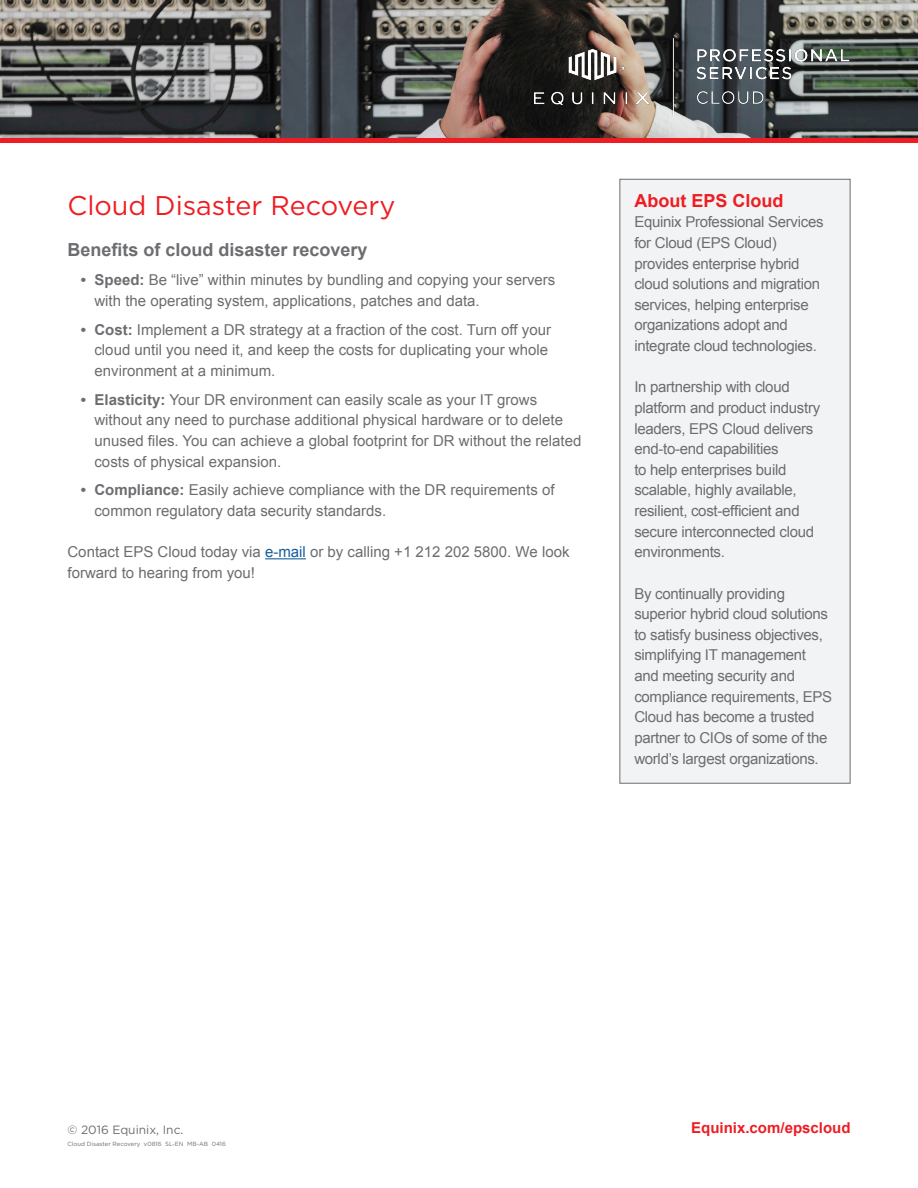
<style>
.page{position:relative;width:918px;height:1188px;background:#fff}
.page>*{position:absolute;margin:0;border:0;box-sizing:border-box;transform-origin:0 0}
.Call_Out{font:27px "Gotham";color:#ee1d23}
.Body_Title_1_Space{font:700 18px "Arial";color:#6c6d70}
.Side_Bar_Title{font:700 18px "Arial";color:#ee1d23}
.Body_Copy{font:15px/20.7px "Arial";color:#6c6d70}
.Body_Copy-2{font:15px/20.7px "Arial";letter-spacing:-.02em;color:#6c6d70}
.t1{font:700 15px "Arial";color:#ee1d23}
.Copyright{font:12px "Gotham";color:#6c6d70}
.Copyright_Code{font:6px "Gotham";color:#6c6d70}
.s1{font-weight:700}
.s2{color:#175d9e}
</style>
<div class="page">
<img style="left:0;top:0;width:918px;height:138px">
<img style="left:535px;top:38px;width:316px;height:78px">
<hr style="left:265px;top:558px;width:41px;height:1px;background:#175d9e">
<div style="left:620px;top:179px;width:230px;height:605px;background:#f2f3f4"></div>
<div style="left:0;top:138px;width:918px;height:5px;background:#ee1d23"></div>
<p class="Call_Out" style="left:67px;top:188px;width:329px">Cloud Disaster Recovery</p>
<p class="Body_Title_1_Space" style="left:67px;top:238px;width:302px">Benefits of cloud disaster recovery</p>
<p class="Body_Copy" style="left:94px;top:270px;width:462px;text-indent:-14px"><span class="s1">• Speed:</span> Be “live” within minutes by bundling and copying your servers with the operating system, applications, patches and data.</p>
<p class="Body_Copy" style="left:94px;top:319px;width:458px;text-indent:-14px"><span class="s1">• Cost:</span> Implement a DR strategy at a fraction of the cost. Turn off your cloud until you need it, and keep the costs for duplicating your whole environment at a minimum.</p>
<p class="Body_Copy" style="left:94px;top:389px;width:488px;text-indent:-14px"><span class="s1">• Elasticity:</span> Your DR environment can easily scale as your IT grows without any need to purchase additional physical hardware or to delete unused files. You can achieve a global footprint for DR without the related costs of physical expansion.</p>
<p class="Body_Copy" style="left:94px;top:480px;width:462px;text-indent:-14px"><span class="s1">• Compliance:</span> Easily achieve compliance with the DR requirements of common regulatory data security standards.</p>
<p class="Body_Copy" style="left:67px;top:542px;width:504px">Contact EPS Cloud today via <span class="s2">e-mail</span> or by calling +1 212 202 5800. We look forward to hearing from you!</p>
<p class="Side_Bar_Title" style="left:634px;top:188px;width:151px">About EPS Cloud</p>
<p class="Body_Copy-2" style="left:634px;top:212px;width:191px">Equinix Professional Services for Cloud (EPS Cloud) provides enterprise hybrid cloud solutions and migration services, helping enterprise organizations adopt and integrate cloud technologies.</p>
<p class="Body_Copy-2" style="left:634px;top:377px;width:187px">In partnership with cloud platform and product industry leaders, EPS Cloud delivers end-to-end capabilities<br>to help enterprises build scalable, highly available, resilient, cost-efficient and secure interconnected cloud environments.</p>
<p class="Body_Copy-2" style="left:634px;top:583px;width:199px">By continually providing superior hybrid cloud solutions to satisfy business objectives, simplifying IT management and meeting security and compliance requirements, EPS<br>Cloud has become a trusted partner to CIOs of some of the world’s largest organizations.</p>
<p class="Copyright" style="left:67px;top:1122px;width:118px">© 2016 Equinix, Inc.</p>
<p class="Copyright_Code" style="left:67px;top:1140px;width:160px">Cloud Disaster Recovery v0816 SL-EN MB-AB 0416</p>
<p class="t1" style="left:691px;top:1117px;width:161px">Equinix.com/epscloud</p>
</div>
